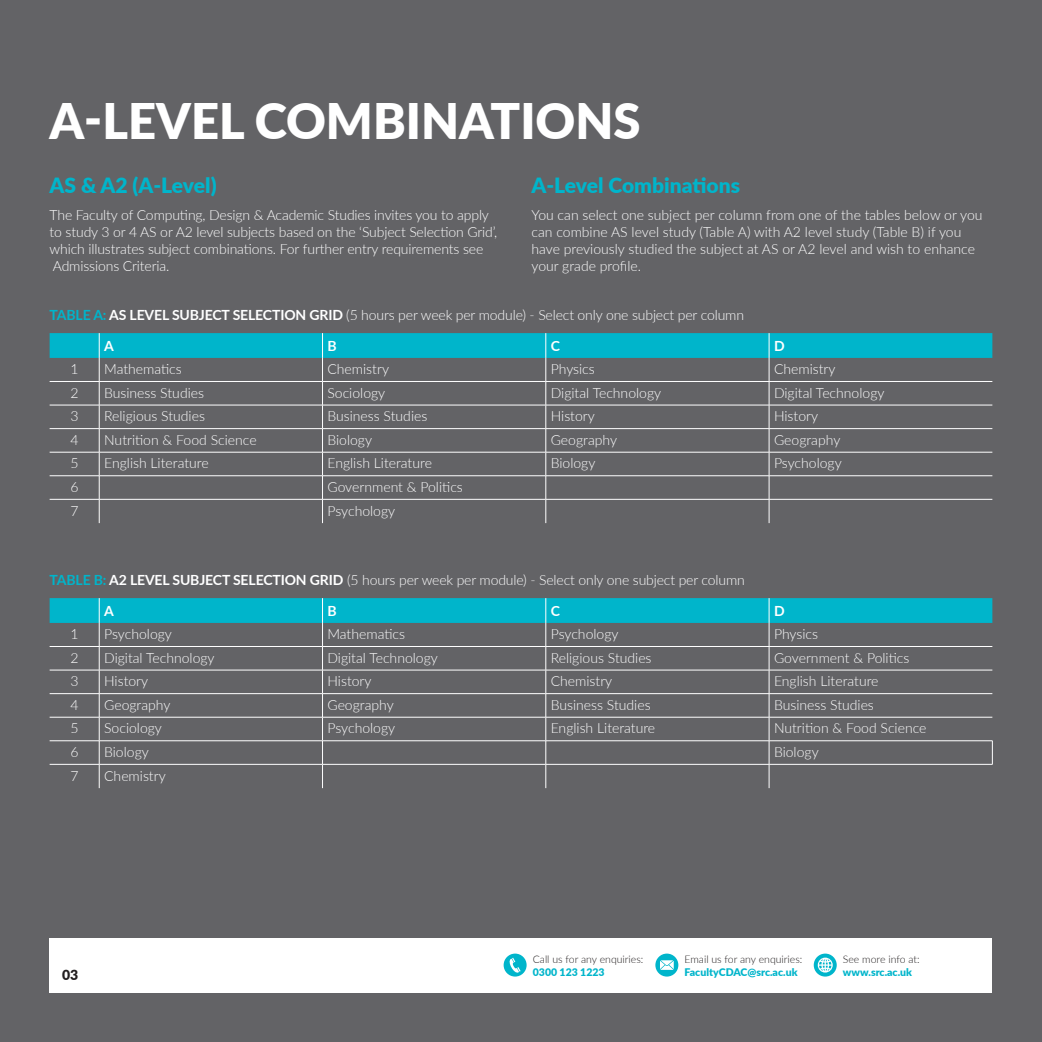
<style>
.page{position:relative;width:1042px;height:1042px;background:#636366}
.page>*{position:absolute;margin:0;border:0;box-sizing:border-box;transform-origin:0 0}
.t1{font:900 49px "Lato";color:#fff}
.t2{font:900 21px "Lato";color:#00b5cb}
.t3{font:300 14px/16.8px "Lato";color:#fff}
.t4{font:700 14px "Lato";color:#fff}
.t5{font:900 14px "Lato";color:#231f20}
.t6{font:300 10.5px "Lato";color:#231f20}
.t7{font:900 10.5px "Lato";color:#00b5cb}
.s1{font-weight:700;color:#00b5cb}
.s2{font-weight:700}
</style>
<div class="page">
<svg style="left:50px;top:333px;width:942px;height:190px"></svg>
<div style="left:50px;top:938px;width:942px;height:54px;background:#fff"></div>
<svg style="left:814px;top:953px;width:23px;height:23px"></svg>
<svg style="left:504px;top:953px;width:22px;height:23px"></svg>
<svg style="left:655px;top:953px;width:23px;height:23px"></svg>
<svg style="left:50px;top:598px;width:943px;height:190px"></svg>
<hr style="left:546px;top:693px;width:223px;height:1px;background:#fff">
<hr style="left:769px;top:693px;width:223px;height:1px;background:#fff">
<hr style="left:99px;top:717px;width:223px;height:1px;background:#fff">
<hr style="left:322px;top:717px;width:224px;height:1px;background:#fff">
<hr style="left:99px;top:740px;width:223px;height:1px;background:#fff">
<hr style="left:546px;top:740px;width:223px;height:1px;background:#fff">
<hr style="left:769px;top:740px;width:223px;height:1px;background:#fff">
<hr style="left:99px;top:764px;width:223px;height:1px;background:#fff">
<hr style="left:322px;top:764px;width:224px;height:1px;background:#fff">
<hr style="left:546px;top:764px;width:223px;height:1px;background:#fff">
<hr style="left:769px;top:764px;width:223px;height:1px;background:#fff">
<hr style="left:546px;top:717px;width:223px;height:1px;background:#fff">
<hr style="left:769px;top:717px;width:223px;height:1px;background:#fff">
<hr style="left:322px;top:740px;width:224px;height:1px;background:#fff">
<p class="t1" style="left:50px;top:84px;width:593px">A-LEVEL COMBINATIONS</p>
<p class="t2" style="left:50px;top:170px;width:168px">AS &amp; A2 (A-Level)</p>
<p class="t3" style="left:50px;top:206px;width:449px">The Faculty of Computing, Design &amp; Academic Studies invites you to apply to study 3 or 4 AS or A2 level subjects based on the ‘Subject Selection Grid’, which illustrates subject combinations. For further entry requirements see Admissions Criteria.</p>
<p class="t2" style="left:531px;top:170px;width:210px">A-Level Combinations</p>
<p class="t3" style="left:531px;top:206px;width:452px">You can select one subject per column from one of the tables below or you can combine AS level study (Table A) with A2 level study (Table B) if you have previously studied the subject at AS or A2 level and wish to enhance your grade profile.</p>
<p class="t3" style="left:50px;top:306px;width:696px"><span class="s1">TABLE A:</span> <span class="s2">AS LEVEL SUBJECT SELECTION GRID</span> (5 hours per week per module) - Select only one subject per column</p>
<p class="t4" style="left:104px;top:336px;width:11px">A</p>
<p class="t4" style="left:327px;top:336px;width:11px">B</p>
<p class="t4" style="left:551px;top:336px;width:11px">C</p>
<p class="t4" style="left:774px;top:336px;width:12px">D</p>
<p class="t3" style="left:70px;top:360px;width:10px">1</p>
<p class="t3" style="left:104px;top:360px;width:79px">Mathematics</p>
<p class="t3" style="left:327px;top:360px;width:63px">Chemistry</p>
<p class="t3" style="left:551px;top:360px;width:46px">Physics</p>
<p class="t3" style="left:774px;top:360px;width:63px">Chemistry</p>
<p class="t3" style="left:70px;top:384px;width:10px">2</p>
<p class="t3" style="left:104px;top:384px;width:101px">Business Studies</p>
<p class="t3" style="left:327px;top:384px;width:59px">Sociology</p>
<p class="t3" style="left:551px;top:384px;width:112px">Digital Technology</p>
<p class="t3" style="left:774px;top:384px;width:112px">Digital Technology</p>
<p class="t3" style="left:70px;top:407px;width:10px">3</p>
<p class="t3" style="left:104px;top:407px;width:102px">Religious Studies</p>
<p class="t3" style="left:327px;top:407px;width:101px">Business Studies</p>
<p class="t3" style="left:551px;top:407px;width:46px">History</p>
<p class="t3" style="left:774px;top:407px;width:46px">History</p>
<p class="t3" style="left:70px;top:431px;width:10px">4</p>
<p class="t3" style="left:104px;top:431px;width:154px">Nutrition &amp; Food Science</p>
<p class="t3" style="left:327px;top:431px;width:46px">Biology</p>
<p class="t3" style="left:551px;top:431px;width:68px">Geography</p>
<p class="t3" style="left:774px;top:431px;width:68px">Geography</p>
<p class="t3" style="left:70px;top:454px;width:10px">5</p>
<p class="t3" style="left:104px;top:454px;width:106px">English Literature</p>
<p class="t3" style="left:327px;top:454px;width:106px">English Literature</p>
<p class="t3" style="left:551px;top:454px;width:46px">Biology</p>
<p class="t3" style="left:774px;top:454px;width:69px">Psychology</p>
<p class="t3" style="left:70px;top:478px;width:10px">6</p>
<p class="t3" style="left:327px;top:478px;width:137px">Government &amp; Politics</p>
<p class="t3" style="left:70px;top:501px;width:10px">7</p>
<p class="t3" style="left:327px;top:501px;width:69px">Psychology</p>
<p class="t3" style="left:50px;top:571px;width:697px"><span class="s1">TABLE B:</span> <span class="s2">A2 LEVEL SUBJECT SELECTION GRID</span> (5 hours per week per module) - Select only one subject per column</p>
<p class="t4" style="left:104px;top:601px;width:11px">A</p>
<p class="t4" style="left:327px;top:601px;width:11px">B</p>
<p class="t4" style="left:551px;top:601px;width:11px">C</p>
<p class="t4" style="left:774px;top:601px;width:12px">D</p>
<p class="t3" style="left:70px;top:625px;width:10px">1</p>
<p class="t3" style="left:104px;top:625px;width:69px">Psychology</p>
<p class="t3" style="left:327px;top:625px;width:79px">Mathematics</p>
<p class="t3" style="left:551px;top:625px;width:69px">Psychology</p>
<p class="t3" style="left:774px;top:625px;width:46px">Physics</p>
<p class="t3" style="left:70px;top:649px;width:10px">2</p>
<p class="t3" style="left:104px;top:649px;width:112px">Digital Technology</p>
<p class="t3" style="left:327px;top:649px;width:112px">Digital Technology</p>
<p class="t3" style="left:551px;top:649px;width:102px">Religious Studies</p>
<p class="t3" style="left:774px;top:649px;width:137px">Government &amp; Politics</p>
<p class="t3" style="left:70px;top:672px;width:10px">3</p>
<p class="t3" style="left:104px;top:672px;width:46px">History</p>
<p class="t3" style="left:327px;top:672px;width:46px">History</p>
<p class="t3" style="left:551px;top:672px;width:63px">Chemistry</p>
<p class="t3" style="left:774px;top:672px;width:106px">English Literature</p>
<p class="t3" style="left:70px;top:696px;width:10px">4</p>
<p class="t3" style="left:104px;top:696px;width:68px">Geography</p>
<p class="t3" style="left:327px;top:696px;width:68px">Geography</p>
<p class="t3" style="left:551px;top:696px;width:101px">Business Studies</p>
<p class="t3" style="left:774px;top:696px;width:101px">Business Studies</p>
<p class="t3" style="left:70px;top:719px;width:10px">5</p>
<p class="t3" style="left:104px;top:719px;width:59px">Sociology</p>
<p class="t3" style="left:327px;top:719px;width:69px">Psychology</p>
<p class="t3" style="left:551px;top:719px;width:106px">English Literature</p>
<p class="t3" style="left:774px;top:719px;width:154px">Nutrition &amp; Food Science</p>
<p class="t3" style="left:70px;top:743px;width:10px">6</p>
<p class="t3" style="left:104px;top:743px;width:46px">Biology</p>
<p class="t3" style="left:774px;top:743px;width:46px">Biology</p>
<p class="t3" style="left:70px;top:766px;width:10px">7</p>
<p class="t3" style="left:104px;top:766px;width:63px">Chemistry</p>
<p class="t5" style="left:62px;top:964px;width:18px">03</p>
<p class="t6" style="left:533px;top:952px;width:112px">Call us for any enquiries:</p>
<p class="t7" style="left:533px;top:964px;width:73px">0300 123 1223</p>
<p class="t6" style="left:684px;top:952px;width:119px">Email us for any enquiries:</p>
<p class="t7" style="left:684px;top:964px;width:114px">FacultyCDAC@src.ac.uk</p>
<p class="t6" style="left:843px;top:952px;width:78px">See more info at:</p>
<p class="t7" style="left:843px;top:964px;width:71px">www.src.ac.uk</p>
</div>
